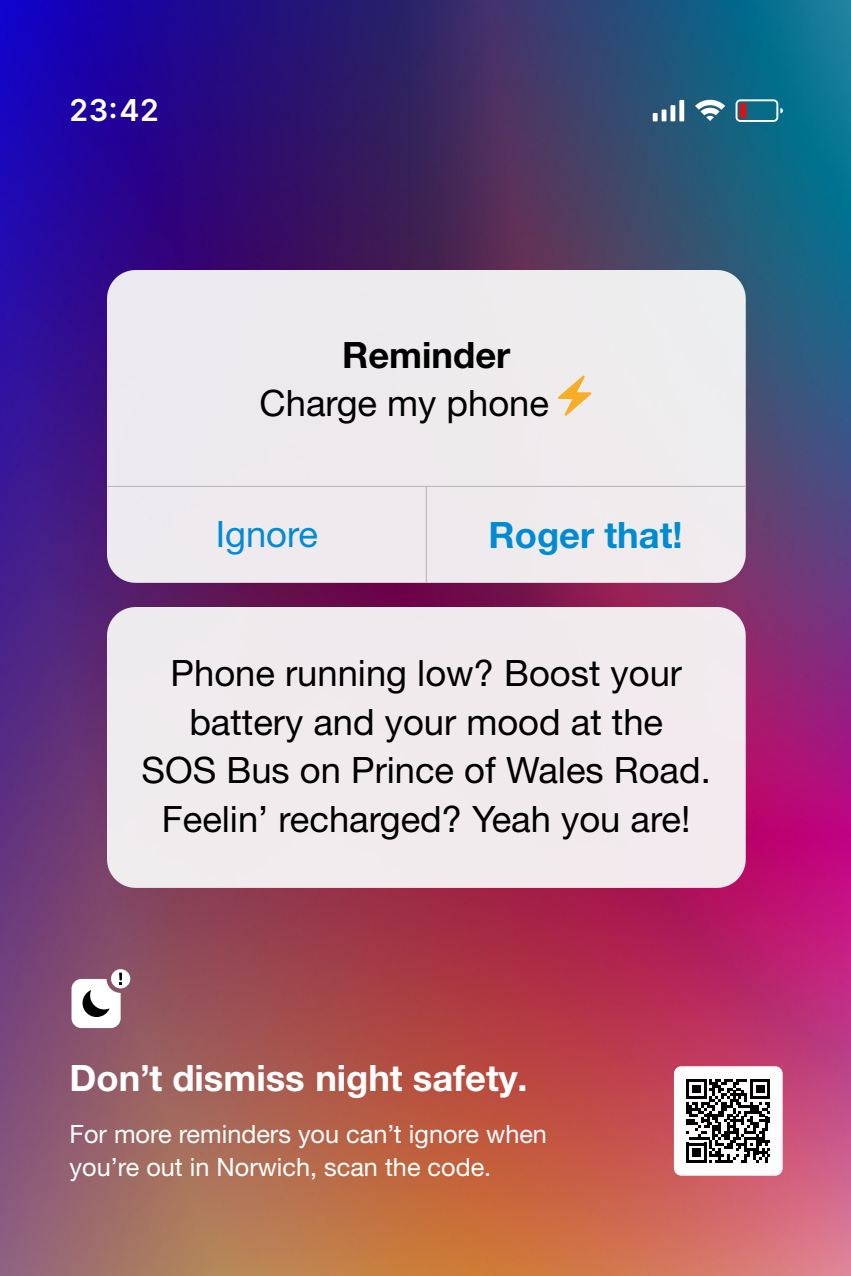
<style>
.page{position:relative;width:851px;height:1276px;background:#fff}
.page>*{position:absolute;margin:0;border:0;box-sizing:border-box;transform-origin:0 0}
.t1{font:36.35px/48.5px "Helvetica Neue LT Pro";color:#000;text-align:center}
.t2{font:700 36.35px "Helvetica Neue LT Pro";color:#fff}
.t3{font:700 36.35px "Helvetica Neue LT Pro";color:#008bd2}
.t4{font:700 36.35px "Helvetica Neue LT Pro";color:#000}
.t5{font:36.35px "Helvetica Neue LT Pro";color:#008bd2}
.t6{font:600 30.15px "Inter";color:#fff}
.t7{font:25.25px/32.3px "Helvetica Neue LT Pro";color:#fff}
</style>
<div class="page">
<img style="left:0;top:0;width:850px;height:1276px">
<div style="left:673px;top:1066px;width:109px;height:109px;background:#fff;border-radius:7px"></div>
<svg style="left:686px;top:1079px;width:84px;height:84px"></svg>
<div style="left:679px;top:100px;width:5px;height:21px;background:#fff"></div>
<div style="left:670px;top:105px;width:5px;height:16px;background:#fff"></div>
<div style="left:661px;top:109px;width:5px;height:12px;background:#fff"></div>
<div style="left:652px;top:113px;width:5px;height:8px;background:#fff"></div>
<svg style="left:695px;top:98px;width:30px;height:23px"></svg>
<svg style="left:735px;top:99px;width:47px;height:23px"></svg>
<div style="left:107px;top:270px;width:638px;height:313px;background:#edebee"></div>
<hr style="left:107px;top:486px;width:638px;height:1px;background:#b3b2b2">
<hr style="left:426px;top:487px;width:1px;height:95px;background:#b3b2b2">
<div style="left:107px;top:608px;width:638px;height:279px;background:#f0ebed"></div>
<svg style="left:558px;top:375px;width:33px;height:41px"></svg>
<div style="left:111px;top:969px;width:19px;height:19px;background:#fff;border-radius:50%"></div>
<svg style="left:71px;top:973px;width:51px;height:55px"></svg>
<p class="t6" style="left:70px;top:92px;width:91px">23:42</p>
<p class="t4" style="left:342px;top:342px;width:170px">Reminder</p>
<p class="t1" style="left:259px;top:384px;width:291px">Charge my phone</p>
<p class="t5" style="left:216px;top:521px;width:104px">Ignore</p>
<p class="t3" style="left:488px;top:522px;width:195px">Roger that!</p>
<p class="t1" style="left:141px;top:654px;width:570px">Phone running low? Boost your battery and your mood at the<br>SOS Bus on Prince of Wales Road.<br>Feelin’ recharged? Yeah you are!</p>
<p class="t2" style="left:70px;top:1065px;width:459px">Don’t dismiss night safety.</p>
<p class="t7" style="left:70px;top:1122px;width:479px">For more reminders you can’t ignore when you’re out in Norwich, scan the code.</p>
</div>
